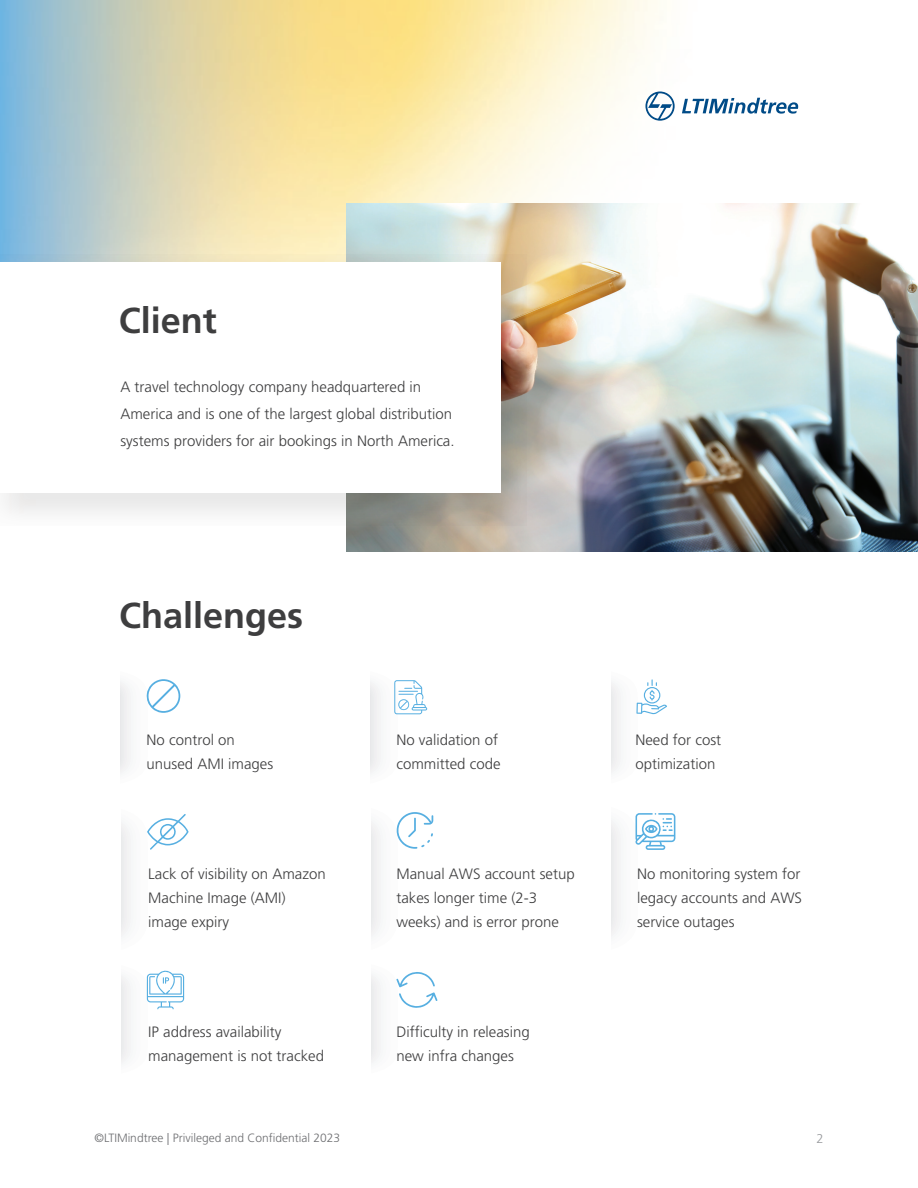
<style>
.page{position:relative;width:918px;height:1188px;background:#fff}
.page>*{position:absolute;margin:0;border:0;box-sizing:border-box;transform-origin:0 0}
.t1{font:700 36px "Frutiger LT Pro";color:#3e3e3f}
.t2{font:300 15px/24px "Frutiger LT Pro";color:#3e3e3f}
.t3{font:300 12.75px "Frutiger LT Pro";color:#97999c}
.t4{font:300 12px "Frutiger LT Pro";color:#6c6d70}
</style>
<div class="page">
<img style="left:346px;top:203px;width:572px;height:349px">
<svg style="left:645px;top:92px;width:30px;height:29px"></svg>
<svg style="left:682px;top:98px;width:116px;height:16px"></svg>
<svg style="left:0;top:255px;width:526px;height:271px"></svg>
<div style="left:0;top:262px;width:501px;height:231px;background:#fff"></div>
<svg style="left:636px;top:813px;width:39px;height:37px"></svg>
<svg style="left:636px;top:679px;width:31px;height:35px"></svg>
<svg style="left:396px;top:972px;width:41px;height:36px"></svg>
<svg style="left:147px;top:970px;width:37px;height:39px"></svg>
<svg style="left:394px;top:680px;width:33px;height:34px"></svg>
<svg style="left:146px;top:679px;width:34px;height:34px"></svg>
<svg style="left:147px;top:814px;width:42px;height:36px"></svg>
<svg style="left:396px;top:812px;width:37px;height:37px"></svg>
<h1 class="t1" style="left:119px;top:299px;width:100px">Client</h1>
<p class="t2" style="left:120px;top:374px;width:336px;line-height:27px">A travel technology company headquartered in<br>America and is one of the largest global distribution systems providers for air bookings in North America.</p>
<h1 class="t1" style="left:119px;top:594px;width:186px">Challenges</h1>
<p class="t2" style="left:147px;top:727px;width:128px">No control on unused AMI images</p>
<p class="t2" style="left:148px;top:862px;width:179px">Lack of visibility on Amazon<br>Machine Image (AMI) image expiry</p>
<p class="t2" style="left:396px;top:727px;width:106px">No validation of committed code</p>
<p class="t2" style="left:635px;top:727px;width:87px">Need for cost optimization</p>
<p class="t2" style="left:396px;top:862px;width:180px">Manual AWS account setup takes longer time (2-3 weeks) and is error prone</p>
<p class="t2" style="left:637px;top:862px;width:167px;text-align:justify">No monitoring system for legacy accounts and AWS service outages</p>
<p class="t2" style="left:148px;top:1020px;width:177px">IP address availability management is not tracked</p>
<p class="t2" style="left:396px;top:1020px;width:135px">Difficulty in releasing new infra changes</p>
<p class="t4" style="left:94px;top:1131px;width:247px">©LTIMindtree | Privileged and Confidential 2023</p>
<p class="t3" style="left:816px;top:1131px;width:9px">2</p>
</div>
